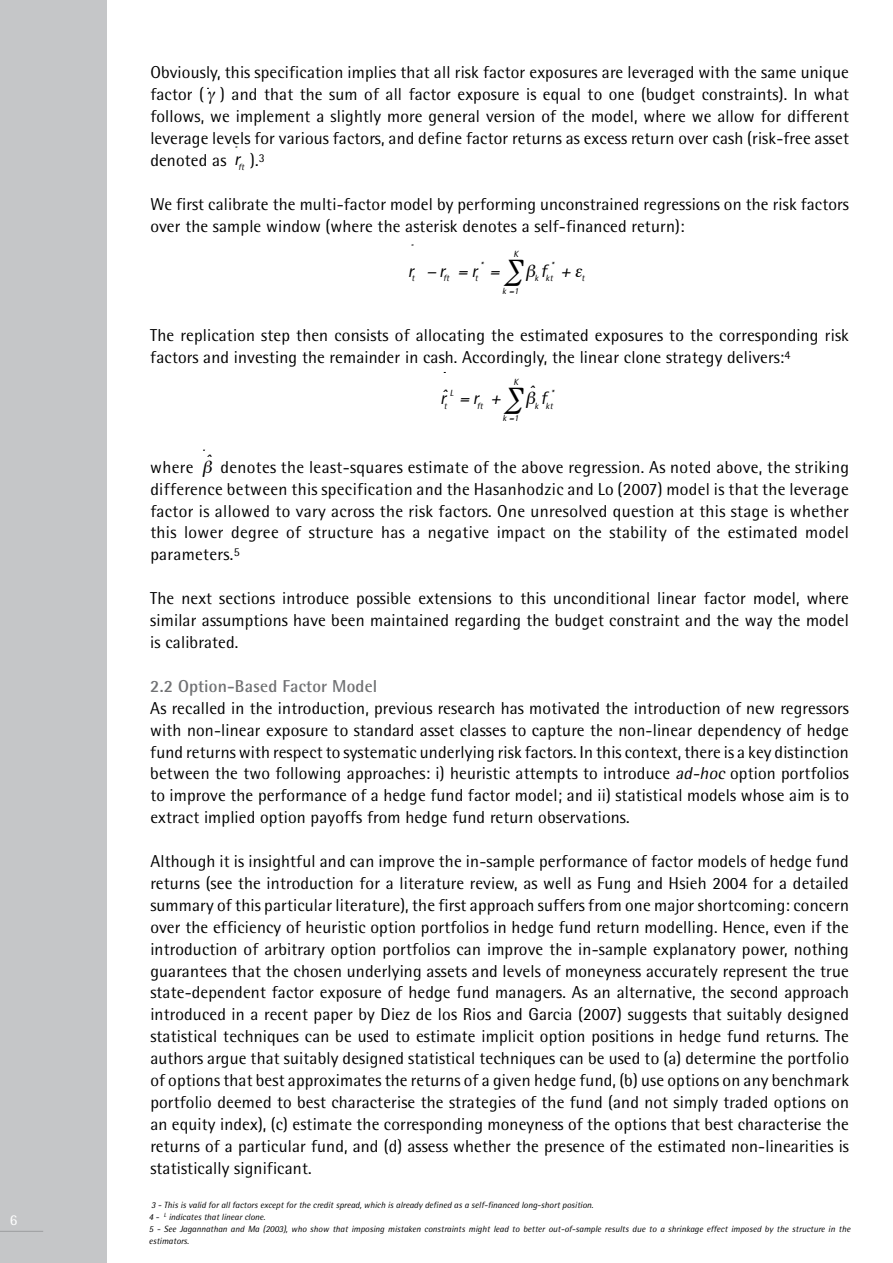
<style>
.page{position:relative;width:893px;height:1263px;background:#fff}
.page>*{position:absolute;margin:0;border:0;box-sizing:border-box;transform-origin:0 0}
.t1{font:italic 18px "Rotis Semi Sans";color:#000}
.t2{font:17.25px/21.9px "Rotis Semi Sans";letter-spacing:.01em;color:#000;text-align:justify}
.t3{font:700 17.25px "Rotis Semi Sans";letter-spacing:.01em;color:#707173}
.t4{font:15px "Rotis Semi Sans";color:#fff}
.t5{font:italic 9px/12px "Rotis Semi Sans";color:#000}
.t6{font:italic 9px "Rotis Semi Sans";color:#000}
.s1{font-style:italic;font-size:18px}
.s2{font-style:italic}
</style>
<div class="page">
<div style="left:0;top:0;width:106px;height:1263px;background:#c5c6c8"></div>
<hr style="left:0;top:1231px;width:43px;height:1px;background:#9c9d9f">
<p class="t4" style="left:10px;top:1211px;width:9px">6</p>
<p class="t2" style="left:150px;top:62px;width:700px">Obviously, this specification implies that all risk factor exposures are leveraged with the same unique factor ( ) and that the sum of all factor exposure is equal to one (budget constraints). In what follows, we implement a slightly more general version of the model, where we allow for different leverage levels for various factors, and define factor returns as excess return over cash (risk-free asset denoted as <span class="s1">r</span><sub>ft</sub> ).<sup>3</sup></p>
<p class="t2" style="left:150px;top:193px;width:700px">We first calibrate the multi-factor model by performing unconstrained regressions on the risk factors over the sample window (where the asterisk denotes a self-financed return):</p>
<p class="t6" style="left:408px;top:273px;width:75px"><sup>r</sup>t − <sup>r</sup>ft <sup>r</sup>t</p>
<p class="t6" style="left:514px;top:249px;width:8px">K</p>
<p class="t6" style="left:504px;top:273px;width:53px">∑ <sup>f</sup>kt</p>
<p class="t6" style="left:551px;top:260px;width:6px">*</p>
<p class="t6" style="left:481px;top:260px;width:6px">*</p>
<p class="t6" style="left:534px;top:273px;width:7px">k</p>
<p class="t6" style="left:581px;top:273px;width:6px">t</p>
<p class="t6" style="left:502px;top:285px;width:20px">k 1</p>
<p class="t2" style="left:150px;top:324px;width:700px">The replication step then consists of allocating the estimated exposures to the corresponding risk factors and investing the remainder in cash. Accordingly, the linear clone strategy delivers:<sup>4</sup></p>
<p class="t1" style="left:440px;top:386px;width:11px">rˆ<sub>t</sub></p>
<p class="t6" style="left:450px;top:400px;width:36px">L <sup>r</sup>ft</p>
<p class="t6" style="left:514px;top:376px;width:8px">K</p>
<p class="t6" style="left:504px;top:400px;width:53px">∑ <sup>f</sup>kt</p>
<p class="t6" style="left:551px;top:387px;width:6px">*</p>
<p class="t1" style="left:528px;top:381px;width:11px">ˆ</p>
<p class="t6" style="left:534px;top:400px;width:7px">k</p>
<p class="t6" style="left:502px;top:413px;width:20px">k 1</p>
<p class="t2" style="left:150px;top:456px;width:700px">where <sup>ˆ</sup> denotes the least-squares estimate of the above regression. As noted above, the striking difference between this specification and the Hasanhodzic and Lo (2007) model is that the leverage factor is allowed to vary across the risk factors. One unresolved question at this stage is whether this lower degree of structure has a negative impact on the stability of the estimated model parameters.<sup>5</sup></p>
<p class="t2" style="left:150px;top:587px;width:700px">The next sections introduce possible extensions to this unconditional linear factor model, where similar assumptions have been maintained regarding the budget constraint and the way the model is calibrated.</p>
<p class="t3" style="left:150px;top:675px;width:228px">2.2 Option-Based Factor Model</p>
<p class="t2" style="left:150px;top:697px;width:700px">As recalled in the introduction, previous research has motivated the introduction of new regressors with non-linear exposure to standard asset classes to capture the non-linear dependency of hedge fund returns with respect to systematic underlying risk factors. In this context, there is a key distinction between the two following approaches: i) heuristic attempts to introduce <span class="s2">ad-hoc</span> option portfolios to improve the performance of a hedge fund factor model; and ii) statistical models whose aim is to extract implied option payoffs from hedge fund return observations.</p>
<p class="t2" style="left:150px;top:850px;width:700px">Although it is insightful and can improve the in-sample performance of factor models of hedge fund returns (see the introduction for a literature review, as well as Fung and Hsieh 2004 for a detailed summary of this particular literature), the first approach suffers from one major shortcoming: concern over the efficiency of heuristic option portfolios in hedge fund return modelling. Hence, even if the introduction of arbitrary option portfolios can improve the in-sample explanatory power, nothing guarantees that the chosen underlying assets and levels of moneyness accurately represent the true state-dependent factor exposure of hedge fund managers. As an alternative, the second approach introduced in a recent paper by Diez de los Rios and Garcia (2007) suggests that suitably designed statistical techniques can be used to estimate implicit option positions in hedge fund returns. The authors argue that suitably designed statistical techniques can be used to (a) determine the portfolio of options that best approximates the returns of a given hedge fund, (b) use options on any benchmark portfolio deemed to best characterise the strategies of the fund (and not simply traded options on an equity index), (c) estimate the corresponding moneyness of the options that best characterise the returns of a particular fund, and (d) assess whether the presence of the estimated non-linearities is statistically significant.</p>
<p class="t5" style="left:149px;top:1199px;width:703px">3 - This is valid for all factors except for the credit spread, which is already defined as a self-financed long-short position.<br>4 - <sup>L</sup> indicates that linear clone.<br>5 - See Jagannathan and Ma (2003), who show that imposing mistaken constraints might lead to better out-of-sample results due to a shrinkage effect imposed by the structure in the estimators.</p>
</div>
